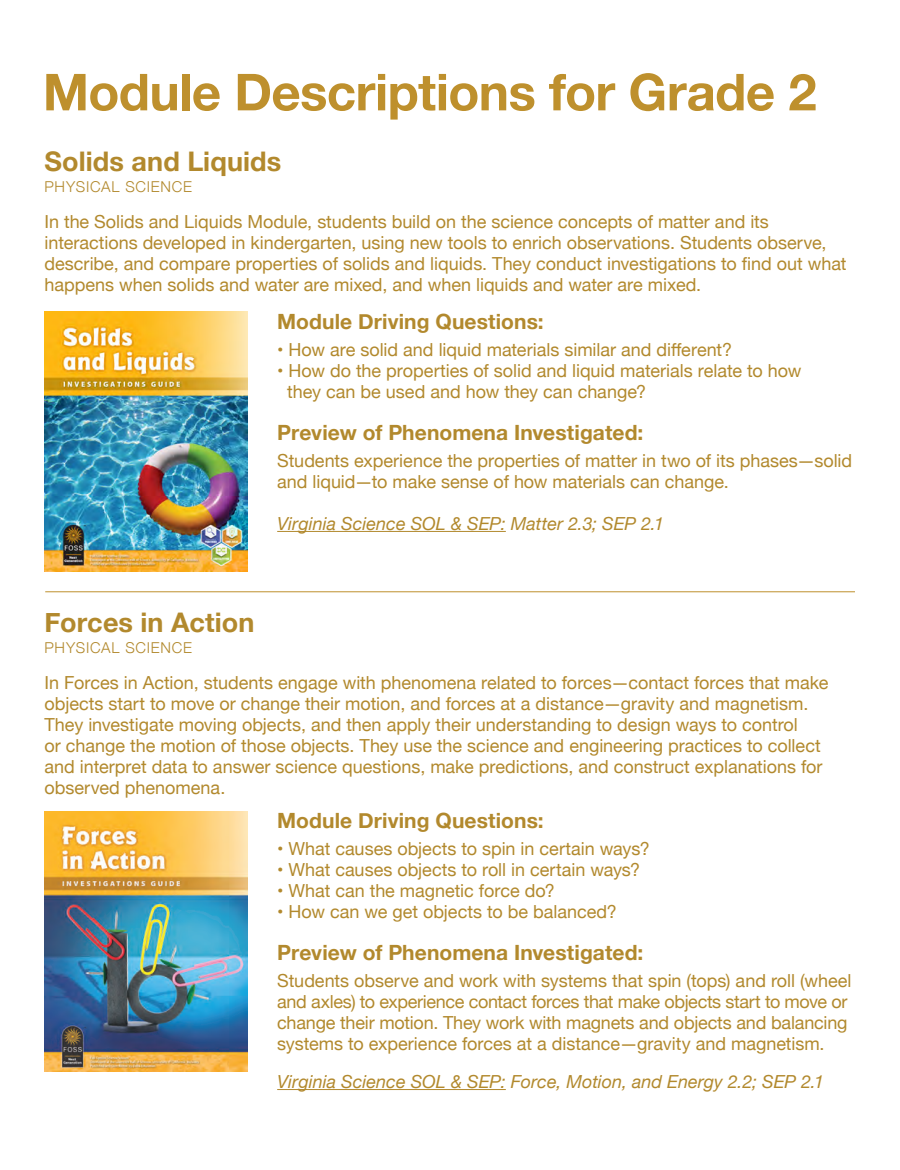
<style>
.page{position:relative;width:900px;height:1170px;background:#fff}
.page>*{position:absolute;margin:0;border:0;box-sizing:border-box;transform-origin:0 0}
.t1{font:700 51px "Helvetica Neue";letter-spacing:-.01em;color:#be902d}
.t2{font:700 27px "Helvetica Neue";letter-spacing:.005em;color:#b2892d}
.t3{font:700 21px "Helvetica Neue";letter-spacing:.005em;color:#b2892d}
.t4{font:18px/21px "Helvetica Neue";color:#b2892d}
.t5{font:italic 18px "Helvetica Neue";color:#b2892d}
.t6{font:300 15px "Helvetica Neue";letter-spacing:.05em;color:#b2892d}
</style>
<div class="page">
<img style="left:45px;top:312px;width:203px;height:260px">
<img style="left:45px;top:812px;width:203px;height:259px">
<hr style="left:277px;top:531px;width:229px;height:1px;background:#b2892d">
<hr style="left:277px;top:1089px;width:229px;height:1px;background:#b2892d">
<hr style="left:45px;top:592px;width:810px;height:1px;background:#be902d">
<p class="t1" style="left:43px;top:52px;width:775px">Module Descriptions for Grade 2</p>
<p class="t2" style="left:45px;top:141px;width:238px">Solids and Liquids</p>
<p class="t6" style="left:45px;top:175px;width:149px">PHYSICAL SCIENCE</p>
<p class="t4" style="left:45px;top:213px;width:804px">In the Solids and Liquids Module, students build on the science concepts of matter and its interactions developed in kindergarten, using new tools to enrich observations. Students observe, describe, and compare properties of solids and liquids. They conduct investigations to find out what happens when solids and water are mixed, and when liquids and water are mixed.</p>
<p class="t3" style="left:277px;top:305px;width:268px">Module Driving Questions:</p>
<p class="t4" style="left:277px;top:340px;width:457px">• How are solid and liquid materials similar and different?</p>
<p class="t4" style="left:287px;top:361px;width:516px;text-indent:-10px">• How do the properties of solid and liquid materials relate to how they can be used and how they can change?</p>
<p class="t3" style="left:277px;top:416px;width:368px">Preview of Phenomena Investigated:</p>
<p class="t4" style="left:277px;top:451px;width:577px">Students experience the properties of matter in two of its phases—solid and liquid—to make sense of how materials can change.</p>
<p class="t5" style="left:277px;top:510px;width:389px">Virginia Science SOL &amp; SEP: Matter 2.3; SEP 2.1</p>
<p class="t2" style="left:45px;top:601px;width:211px">Forces in Action</p>
<p class="t6" style="left:45px;top:636px;width:149px">PHYSICAL SCIENCE</p>
<p class="t4" style="left:45px;top:673px;width:785px">In Forces in Action, students engage with phenomena related to forces—contact forces that make objects start to move or change their motion, and forces at a distance—gravity and magnetism.<br>They investigate moving objects, and then apply their understanding to design ways to control<br>or change the motion of those objects. They use the science and engineering practices to collect and interpret data to answer science questions, make predictions, and construct explanations for observed phenomena.</p>
<p class="t3" style="left:277px;top:804px;width:268px">Module Driving Questions:</p>
<p class="t4" style="left:277px;top:839px;width:374px">• What causes objects to spin in certain ways?</p>
<p class="t4" style="left:277px;top:860px;width:365px">• What causes objects to roll in certain ways?</p>
<p class="t4" style="left:277px;top:881px;width:279px">• What can the magnetic force do?</p>
<p class="t4" style="left:277px;top:902px;width:341px">• How can we get objects to be balanced?</p>
<p class="t3" style="left:277px;top:936px;width:368px">Preview of Phenomena Investigated:</p>
<p class="t4" style="left:277px;top:971px;width:576px">Students observe and work with systems that spin (tops) and roll (wheel and axles) to experience contact forces that make objects start to move or change their motion. They work with magnets and objects and balancing systems to experience forces at a distance—gravity and magnetism.</p>
<p class="t5" style="left:277px;top:1068px;width:548px">Virginia Science SOL &amp; SEP: Force, Motion, and Energy 2.2; SEP 2.1</p>
</div>
